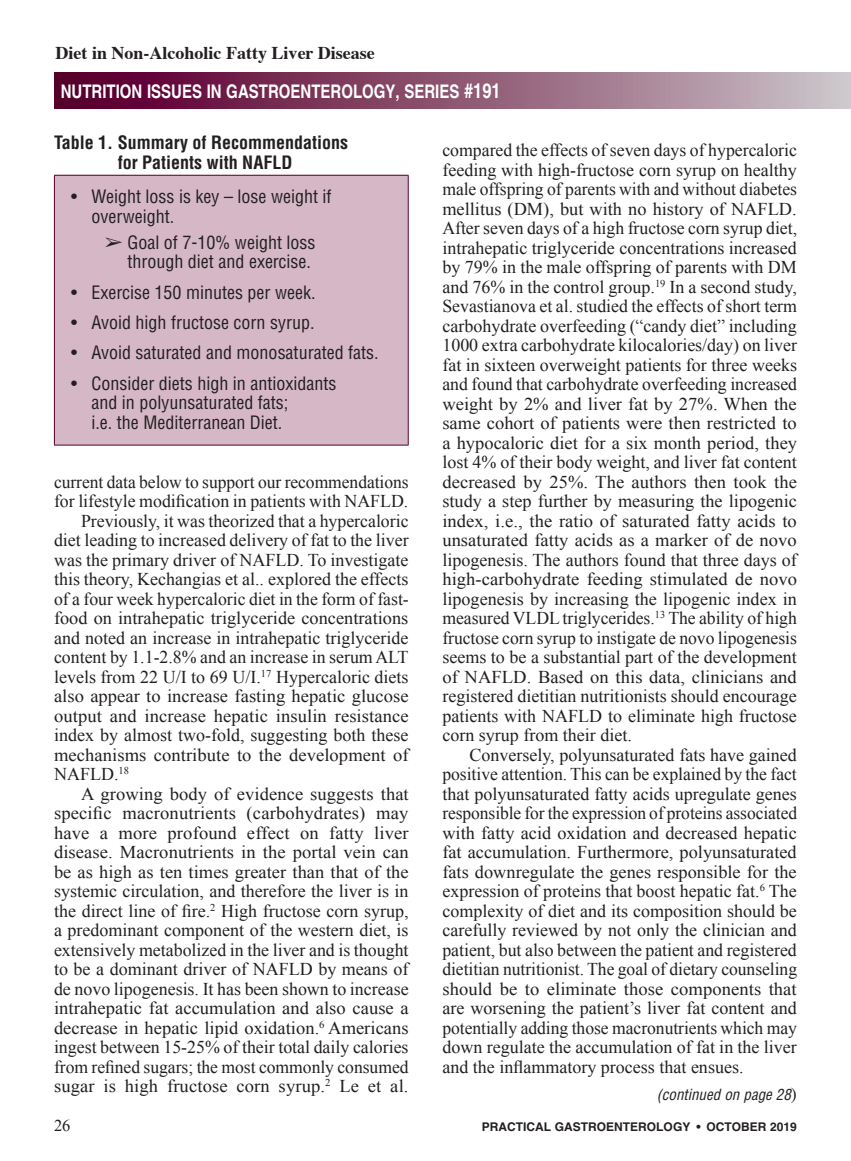
<style>
.page{position:relative;width:851px;height:1161px;background:#fff}
.page>*{position:absolute;margin:0;border:0;box-sizing:border-box;transform-origin:0 0}
.t1{font:700 18.75px "Helvetica";color:#fff;scale:.8 1}
.A_Body_Copy{font:18px/19.5px "Times New Roman";color:#231f20;text-align:justify}
.A_Table_Type{font:condensed 18px/19.5px "Helvetica";color:#231f20}
.A_Body_Copy-1st_P{font:18px/19.5px "Times New Roman";color:#231f20}
.A_table_header{font:700 condensed 18px/19.5px "Helvetica";color:#231f20;text-align:center}
.t2{font:700 18px "Times";color:#231f20}
.A_Bottom_Title_Page{font:16.5px "Times New Roman";color:#231f20}
.t3{font:italic condensed 15px "Helvetica";color:#231f20}
.A_Bottom_Title_Page-2{font:700 12px "Helvetica";color:#231f20}
.s1{font-size:20.7px}
.s2{font-family:"Times";font-style:normal;font-stretch:normal;font-size:18px}
</style>
<div class="page">
<div style="left:54px;top:73px;width:796px;height:36px;background:linear-gradient(to right,#540024,#cac2c6)"></div>
<div style="left:54px;top:175px;width:354px;height:270px;background:#d5b7c5"></div>
<hr style="left:54px;top:175px;width:354px;height:1px;background:#540028">
<hr style="left:54px;top:176px;width:1px;height:269px;background:#540028">
<hr style="left:408px;top:176px;width:1px;height:269px;background:#540028">
<hr style="left:54px;top:445px;width:354px;height:1px;background:#540028">
<p class="t2" style="left:56px;top:35px;width:321px">Diet in Non-Alcoholic Fatty Liver Disease</p>
<p class="t1" style="left:61px;top:79px;width:551px">NUTRITION ISSUES IN GASTROENTEROLOGY, SERIES <span class="s1">#191</span></p>
<p class="t1" style="left:464px;top:79px;width:12px">#</p>
<p class="A_table_header" style="left:54px;top:133px;width:295px">Table 1. Summary of Recommendations for Patients with NAFLD</p>
<p class="A_Table_Type" style="left:91px;top:187px;width:242px;text-indent:-20px">• Weight loss is key – lose weight if overweight.</p>
<p class="A_Table_Type" style="left:105px;top:232px;width:212px;text-align:right">➢ Goal of 7-10% weight loss through diet and exercise.</p>
<p class="A_Table_Type" style="left:71px;top:282px;width:246px">• Exercise 150 minutes per week.</p>
<p class="A_Table_Type" style="left:71px;top:313px;width:245px">• Avoid high fructose corn syrup.</p>
<p class="A_Table_Type" style="left:71px;top:343px;width:309px">• Avoid saturated and monosaturated fats.</p>
<p class="A_Table_Type" style="left:91px;top:373px;width:246px;text-indent:-20px">• Consider diets high in antioxidants and in polyunsaturated fats;<br>i.e. the Mediterranean Diet.</p>
<p class="A_Body_Copy-1st_P" style="left:54px;top:471px;width:356px">current data below to support our recommendations for lifestyle modification in patients with NAFLD.</p>
<p class="A_Body_Copy" style="left:54px;top:510px;width:356px;text-indent:27px">Previously, it was theorized that a hypercaloric diet leading to increased delivery of fat to the liver was the primary driver of NAFLD. To investigate this theory, Kechangias et al.. explored the effects of a four week hypercaloric diet in the form of fast&shy;food on intrahepatic triglyceride concentrations and noted an increase in intrahepatic triglyceride content by 1.1-2.8% and an increase in serum ALT levels from 22 U/I to 69 U/I.<sup>17</sup> Hypercaloric diets also appear to increase fasting hepatic glucose output and increase hepatic insulin resistance index by almost two-fold, suggesting both these mechanisms contribute to the development of NAFLD.<sup>18</sup></p>
<p class="A_Body_Copy" style="left:54px;top:783px;width:356px;text-indent:27px">A growing body of evidence suggests that specific macronutrients (carbohydrates) may have a more profound effect on fatty liver disease. Macronutrients in the portal vein can be as high as ten times greater than that of the systemic circulation, and therefore the liver is in the direct line of fire.<sup>2</sup> High fructose corn syrup, a predominant component of the western diet, is extensively metabolized in the liver and is thought to be a dominant driver of NAFLD by means of de novo lipogenesis. It has been shown to increase intrahepatic fat accumulation and also cause a decrease in hepatic lipid oxidation.<sup>6</sup> Americans ingest between 15-25% of their total daily calories from refined sugars; the most commonly consumed sugar is high fructose corn syrup.<sup>2</sup> Le et al.</p>
<p class="A_Body_Copy" style="left:442px;top:140px;width:356px">compared the effects of seven days of hypercaloric feeding with high-fructose corn syrup on healthy male offspring of parents with and without diabetes mellitus (DM), but with no history of NAFLD.<br>After seven days of a high fructose corn syrup diet, intrahepatic triglyceride concentrations increased by 79% in the male offspring of parents with DM and 76% in the control group.<sup>19</sup> In a second study, Sevastianova et al. studied the effects of short term carbohydrate overfeeding (“candy diet” including 1000 extra carbohydrate kilocalories/day) on liver fat in sixteen overweight patients for three weeks and found that carbohydrate overfeeding increased weight by 2% and liver fat by 27%. When the same cohort of patients were then restricted to a hypocaloric diet for a six month period, they lost 4% of their body weight, and liver fat content decreased by 25%. The authors then took the study a step further by measuring the lipogenic index, i.e., the ratio of saturated fatty acids to unsaturated fatty acids as a marker of de novo lipogenesis. The authors found that three days of high-carbohydrate feeding stimulated de novo lipogenesis by increasing the lipogenic index in measured VLDL triglycerides.<sup>13</sup> The ability of high fructose corn syrup to instigate de novo lipogenesis seems to be a substantial part of the development of NAFLD. Based on this data, clinicians and registered dietitian nutritionists should encourage patients with NAFLD to eliminate high fructose corn syrup from their diet.</p>
<p class="A_Body_Copy" style="left:442px;top:744px;width:356px;text-indent:27px">Conversely, polyunsaturated fats have gained positive attention. This can be explained by the fact that polyunsaturated fatty acids upregulate genes responsible for the expression of proteins associated with fatty acid oxidation and decreased hepatic fat accumulation. Furthermore, polyunsaturated fats downregulate the genes responsible for the expression of proteins that boost hepatic fat.<sup>6</sup> The complexity of diet and its composition should be carefully reviewed by not only the clinician and patient, but also between the patient and registered dietitian nutritionist. The goal of dietary counseling should be to eliminate those components that are worsening the patient’s liver fat content and potentially adding those macronutrients which may down regulate the accumulation of fat in the liver and the inflammatory process that ensues.</p>
<p class="t3" style="left:656px;top:1085px;width:142px">(continued on page 28<span class="s2">)</span></p>
<p class="A_Bottom_Title_Page" style="left:54px;top:1114px;width:18px">26</p>
<p class="A_Bottom_Title_Page-2" style="left:482px;top:1119px;width:316px">PRACTICAL GASTROENTEROLOGY • OCTOBER 2019</p>
</div>
